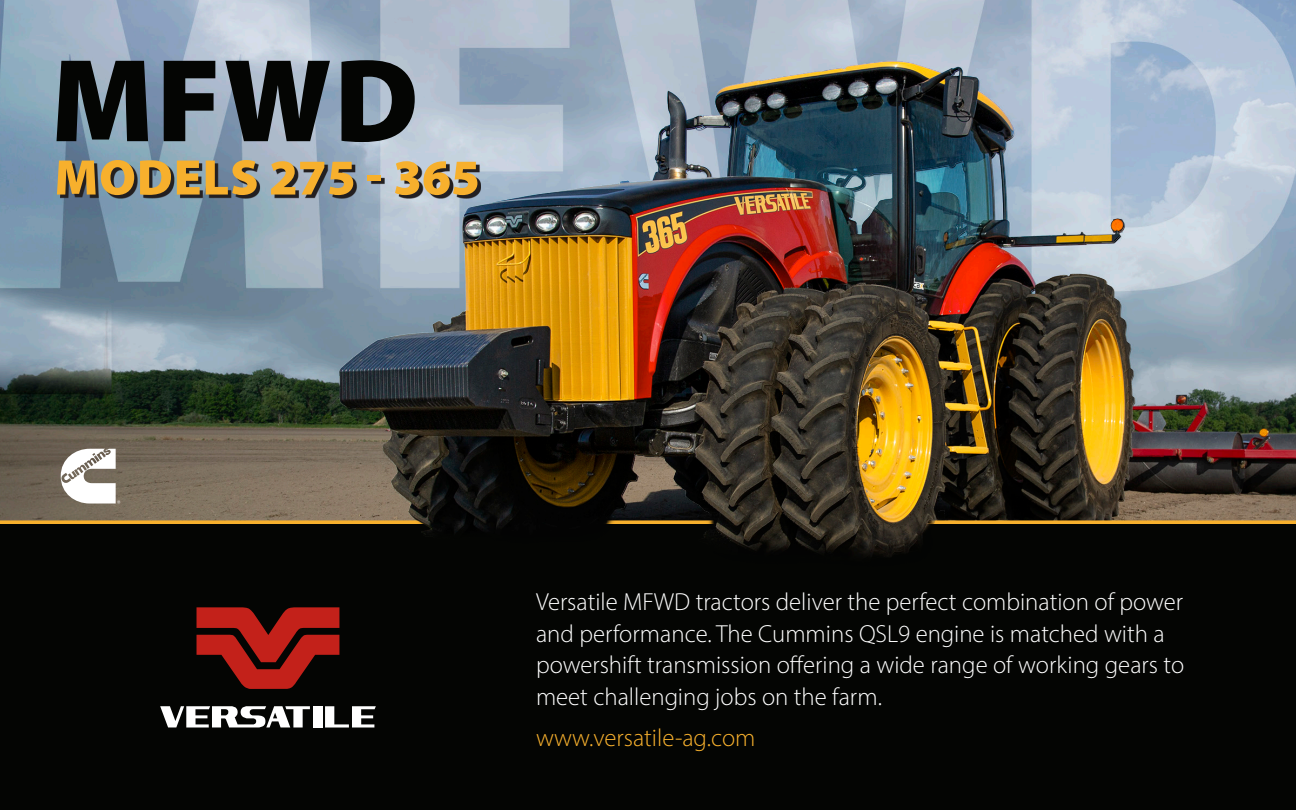
<style>
.page{position:relative;width:1296px;height:810px;background:#fff}
.page>*{position:absolute;margin:0;border:0;box-sizing:border-box;transform-origin:0 0}
.t1{font:900 119.25px "Myriad Pro";color:#040503}
.Model_Text{font:900 50.4px "Myriad Pro";letter-spacing:.02em;color:#f7b02d}
.Body{font:300 24.75px/31.5px "Myriad Pro";color:#fff}
.website{font:300 24.75px "Myriad Pro";color:#f7b02d}
</style>
<div class="page">
<img style="left:0;top:0;width:1296px;height:520px">
<div style="left:0;top:520px;width:1296px;height:6px;background:#f7b02d"></div>
<div style="left:0;top:524px;width:1296px;height:286px;background:#040503"></div>
<img style="left:311px;top:27px;width:877px;height:530px">
<svg style="left:60px;top:163px;width:421px;height:36px;background:#5f6873"></svg>
<svg style="left:61px;top:449px;width:59px;height:54px"></svg>
<svg style="left:197px;top:607px;width:142px;height:82px"></svg>
<svg style="left:325px;top:706px;width:51px;height:22px"></svg>
<div style="left:313px;top:706px;width:9px;height:21px;background:#fff"></div>
<svg style="left:160px;top:706px;width:150px;height:22px"></svg>
<p class="t1" style="left:51px;top:21px;width:370px">MFWD</p>
<p class="Model_Text" style="left:55px;top:144px;width:427px">MODELS 275 - 365</p>
<p class="Body" style="left:536px;top:586px;width:650px">Versatile MFWD tractors deliver the perfect combination of power and performance. The Cummins QSL9 engine is matched with a powershift transmission offering a wide range of working gears to meet challenging jobs on the farm.</p>
<p class="website" style="left:536px;top:723px;width:221px">www.versatile-ag.com</p>
</div>
